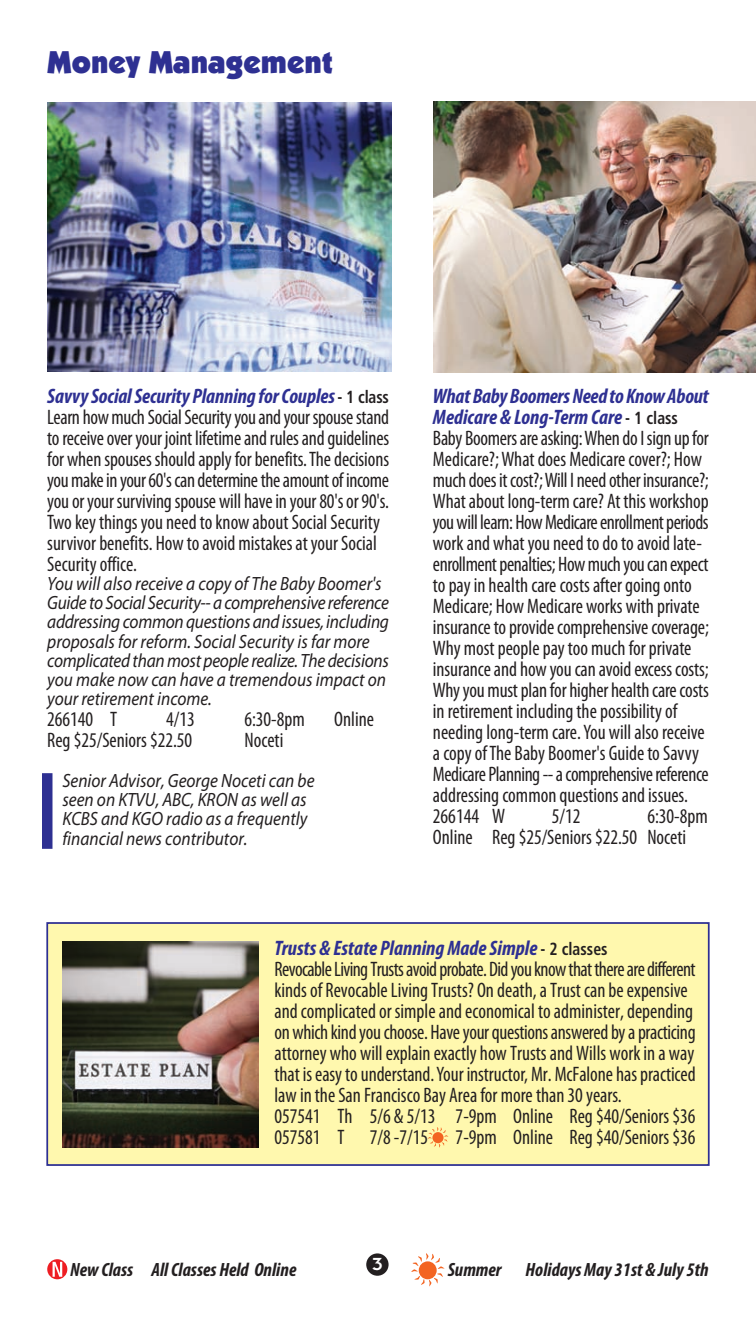
<style>
.page{position:relative;width:756px;height:1323px;background:#fff}
.page>*{position:absolute;margin:0;border:0;box-sizing:border-box;transform-origin:0 0}
.t1{font:900 31.5px "Performa Black S Si";color:#2e3092}
.t2{font:condensed 21px/21px "Myriad Pro";letter-spacing:-.005em;color:#231f20;scale:.95 1}
.t3{font:italic 19.25px/19.2px "Myriad Pro";color:#231f20;scale:.9 1}
.t4{font:italic 700 condensed 19.25px "Myriad Pro";color:#231f20}
.t5{font:19.25px "Insignia";color:#fff}
.s1{font-weight:700;font-style:italic;color:#2e3092}
.s2{font-family:"Frutiger";font-weight:700;font-size:17.5px}
</style>
<div class="page">
<div style="left:46px;top:922px;width:664px;height:244px;background:#fff8ae;border:2px solid #2e3092"></div>
<svg style="left:47px;top:1259px;width:20px;height:20px"></svg>
<svg style="left:411px;top:1253px;width:34px;height:34px"></svg>
<div style="left:366px;top:1253px;width:23px;height:23px;background:#231f20;border-radius:50%"></div>
<div style="left:42px;top:773px;width:10px;height:76px;background:#2e3092"></div>
<img style="left:434px;top:101px;width:322px;height:271px">
<img style="left:62px;top:941px;width:196px;height:206px">
<img style="left:47px;top:102px;width:344px;height:269px">
<svg style="left:428px;top:1127px;width:21px;height:21px"></svg>
<h1 class="t1" style="left:47px;top:48px;width:287px">Money Management</h1>
<p class="t2" style="left:47px;top:386px;width:361px"><span class="s1">Savvy Social Security Planning for Couples</span> <span class="s2">- 1 class </span>Learn how much Social Security you and your spouse stand to receive over your joint lifetime and rules and guidelines for when spouses should apply for benefits. The decisions you make in your 60's can determine the amount of income you or your surviving spouse will have in your 80's or 90's.<br>Two key things you need to know about Social Security survivor benefits. How to avoid mistakes at your Social Security office.</p>
<p class="t3" style="left:47px;top:575px;width:381px">You will also receive a copy of The Baby Boomer's Guide to Social Security-- a comprehensive reference addressing common questions and issues, including proposals for reform. Social Security is far more complicated than most people realize. The decisions you make now can have a tremendous impact on your retirement income.</p>
<p class="t2" style="left:47px;top:710px;width:75px">266140 T</p>
<p class="t2" style="left:166px;top:710px;width:32px">4/13</p>
<p class="t2" style="left:244px;top:710px;width:65px">6:30-8pm</p>
<p class="t2" style="left:334px;top:710px;width:43px">Online</p>
<p class="t2" style="left:47px;top:731px;width:154px">Reg $25/Seniors $22.50</p>
<p class="t2" style="left:244px;top:731px;width:42px">Noceti</p>
<p class="t3" style="left:62px;top:772px;width:282px">Senior Advisor, George Noceti can be seen on KTVU, ABC, KRON as well as<br>KCBS and KGO radio as a frequently financial news contributor.</p>
<p class="t2" style="left:433px;top:386px;width:292px"><span class="s1">What Baby Boomers Need to Know About Medicare &amp; Long-Term Care</span> <span class="s2">- 1 class </span>Baby Boomers are asking: When do I sign up for Medicare?; What does Medicare cover?; How much does it cost?; Will I need other insurance?; What about long-term care? At this workshop you will learn: How Medicare enrollment periods work and what you need to do to avoid late&shy;enrollment penalties; How much you can expect to pay in health care costs after going onto Medicare; How Medicare works with private insurance to provide comprehensive coverage; Why most people pay too much for private insurance and how you can avoid excess costs; Why you must plan for higher health care costs in retirement including the possibility of needing long-term care. You will also receive a copy of The Baby Boomer's Guide to Savvy Medicare Planning -- a comprehensive reference addressing common questions and issues.<br>266144 W</p>
<p class="t2" style="left:552px;top:806px;width:32px">5/12</p>
<p class="t2" style="left:433px;top:806px;width:291px;text-indent:214px">6:30-8pm<br>Online Reg $25/Seniors $22.50 Noceti</p>
<p class="t2" style="left:275px;top:939px;width:445px"><span class="s1">Trusts &amp; Estate Planning Made Simple</span> <span class="s2">- 2 classes<br></span>Revocable Living Trusts avoid probate. Did you know that there are different kinds of Revocable Living Trusts? On death, a Trust can be expensive and complicated or simple and economical to administer, depending on which kind you choose. Have your questions answered by a practicing attorney who will explain exactly how Trusts and Wills work in a way that is easy to understand. Your instructor, Mr. McFalone has practiced law in the San Francisco Bay Area for more than 30 years.<br>057541 Th 5/6 &amp; 5/13 7-9pm Online Reg $40/Seniors $36<br>057581 T 7/8 -7/15</p>
<p class="t2" style="left:456px;top:1128px;width:254px">7-9pm Online Reg $40/Seniors $36</p>
<p class="t5" style="left:373px;top:1258px;width:12px">3</p>
<p class="t4" style="left:70px;top:1262px;width:228px">New Class All Classes Held Online</p>
<p class="t4" style="left:448px;top:1262px;width:262px">Summer Holidays May 31st &amp; July 5th</p>
</div>
